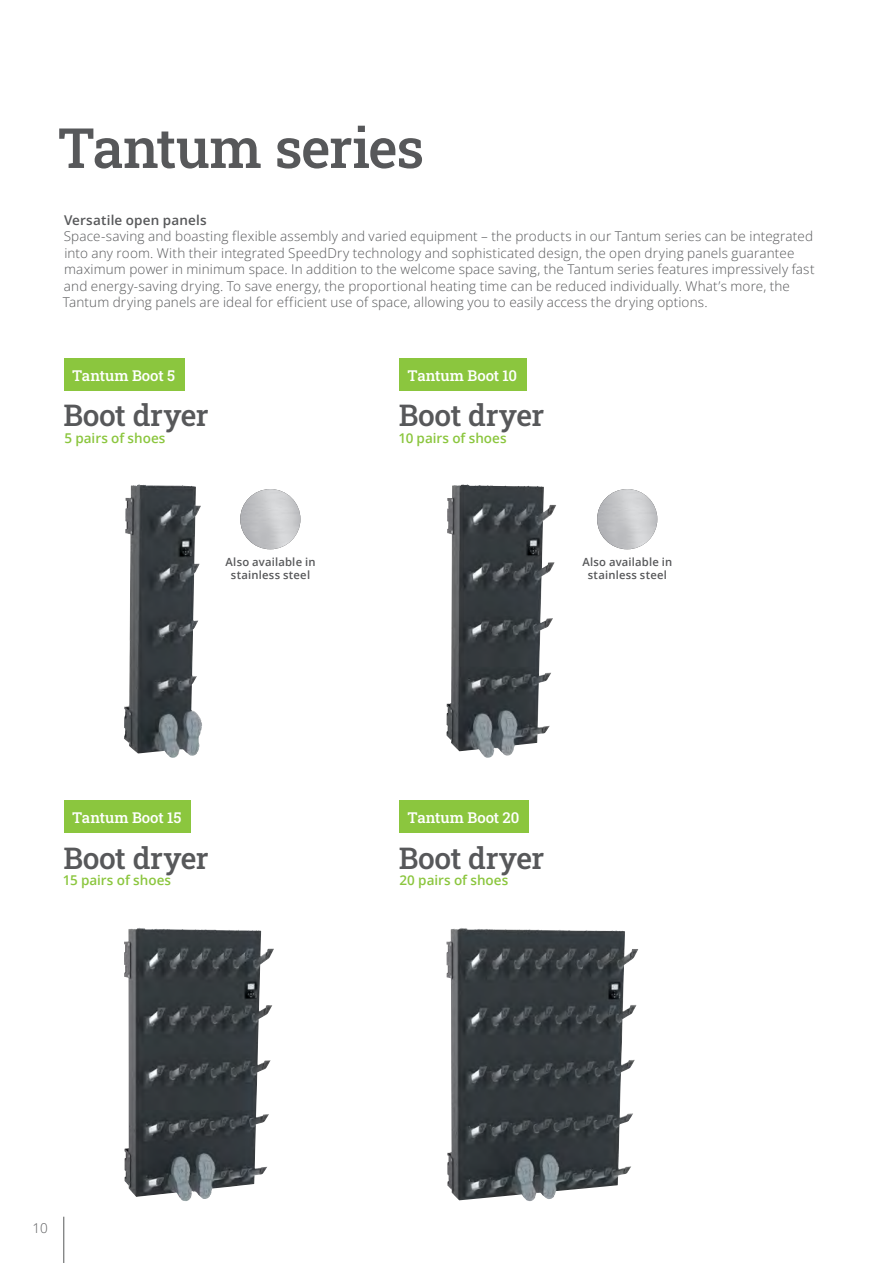
<style>
.page{position:relative;width:893px;height:1263px;background:#fff}
.page>*{position:absolute;margin:0;border:0;box-sizing:border-box;transform-origin:0 0}
.t1{font:55.5px "Roboto Slab";letter-spacing:-.02em;color:#57585a}
.t2{font:30px "Roboto Slab";letter-spacing:-.015em;color:#57585a}
.t3{font:15px "Roboto Slab";color:#fff}
.t4{font:13.5px/16.5px "Open Sans";letter-spacing:.01em;color:#57585a}
.t5{font:600 13.5px "Open Sans";color:#8bc63e}
.t6{font:600 11.25px/13.5px "Open Sans";letter-spacing:.02em;color:#57585a;text-align:center}
</style>
<div class="page">
<img style="left:124px;top:485px;width:78px;height:273px">
<img style="left:446px;top:484px;width:107px;height:274px">
<img style="left:124px;top:928px;width:147px;height:273px">
<img style="left:446px;top:928px;width:191px;height:273px">
<img style="left:240px;top:489px;width:60px;height:60px;border-radius:30px">
<img style="left:597px;top:489px;width:60px;height:60px;border-radius:30px">
<div style="left:64px;top:358px;width:120px;height:32px;background:#8bc63e"></div>
<div style="left:64px;top:800px;width:127px;height:33px;background:#8bc63e"></div>
<div style="left:399px;top:358px;width:127px;height:32px;background:#8bc63e"></div>
<div style="left:399px;top:800px;width:130px;height:33px;background:#8bc63e"></div>
<hr style="left:64px;top:1217px;width:1px;height:46px;background:#57585a">
<h1 class="t1" style="left:57px;top:110px;width:368px">Tantum series</h1>
<p class="t4" style="left:63px;top:211px;width:753px">Versatile open panels<br>Space-saving and boasting flexible assembly and varied equipment – the products in our Tantum series can be integrated into any room. With their integrated SpeedDry technology and sophisticated design, the open drying panels guarantee maximum power in minimum space. In addition to the welcome space saving, the Tantum series features impressively fast and energy-saving drying. To save energy, the proportional heating time can be reduced individually. What’s more, the Tantum drying panels are ideal for efficient use of space, allowing you to easily access the drying options.</p>
<p class="t3" style="left:72px;top:365px;width:104px">Tantum Boot 5</p>
<h2 class="t2" style="left:63px;top:395px;width:147px">Boot dryer</h2>
<p class="t5" style="left:64px;top:428px;width:103px">5 pairs of shoes</p>
<p class="t3" style="left:408px;top:365px;width:111px">Tantum Boot 10</p>
<h2 class="t2" style="left:399px;top:395px;width:147px">Boot dryer</h2>
<p class="t5" style="left:398px;top:428px;width:110px">10 pairs of shoes</p>
<p class="t6" style="left:225px;top:554px;width:92px">Also available in stainless steel</p>
<p class="t6" style="left:582px;top:554px;width:92px">Also available in stainless steel</p>
<p class="t3" style="left:72px;top:807px;width:111px">Tantum Boot 15</p>
<h2 class="t2" style="left:63px;top:837px;width:147px">Boot dryer</h2>
<p class="t5" style="left:63px;top:871px;width:110px">15 pairs of shoes</p>
<p class="t3" style="left:408px;top:807px;width:113px">Tantum Boot 20</p>
<h2 class="t2" style="left:399px;top:837px;width:147px">Boot dryer</h2>
<p class="t5" style="left:399px;top:871px;width:110px">20 pairs of shoes</p>
<p class="t4" style="left:32px;top:1219px;width:17px">10</p>
</div>
